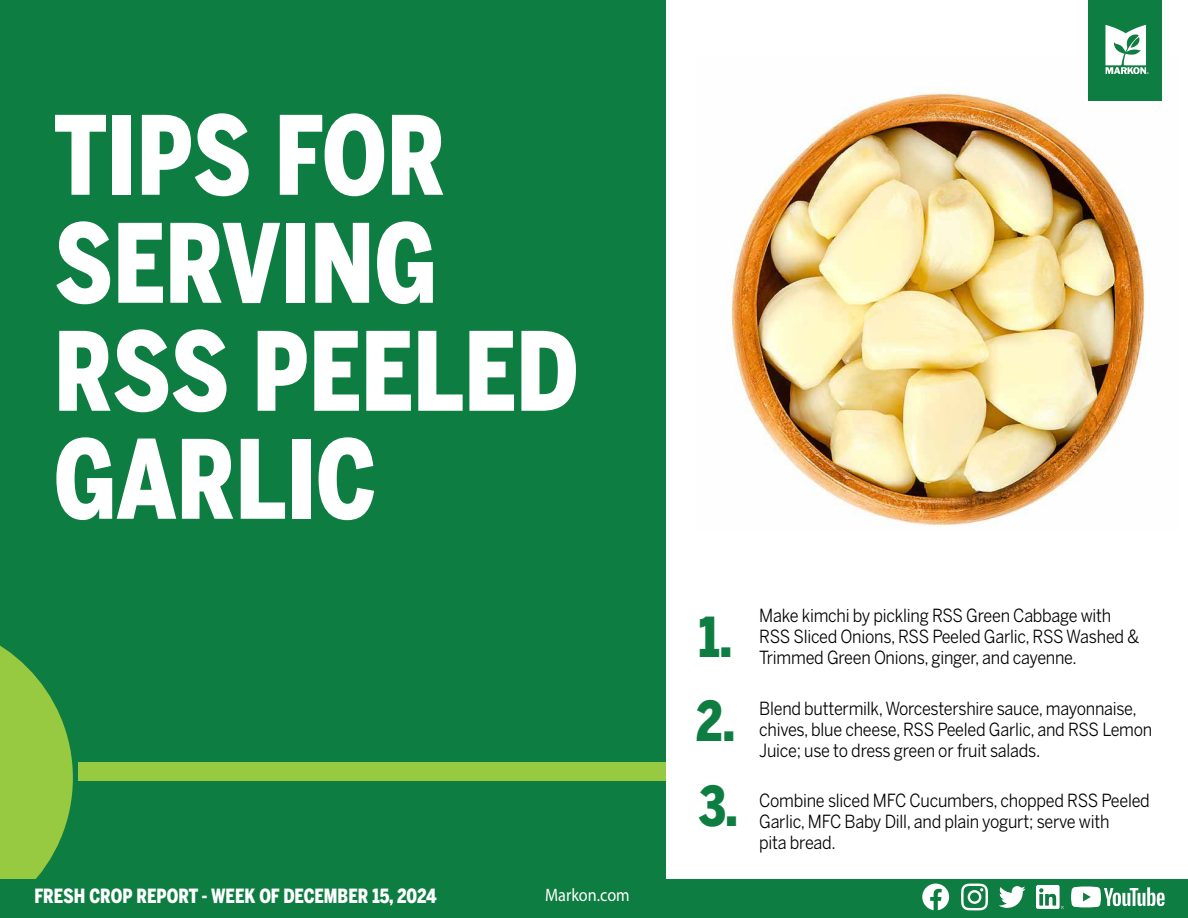
<style>
.page{position:relative;width:1188px;height:918px;background:#fff}
.page>*{position:absolute;margin:0;border:0;box-sizing:border-box;transform-origin:0 0}
.t1{font:900 108px/108px "Benton Sans Cond";color:#fff;scale:.9 1}
.t2{font:900 54.6px/84.6px "Benton Sans Cond";color:#0d7d41;text-align:justify;scale:.9 1}
.t3{font:900 19.5px "Benton Sans Cond";color:#fff;scale:.9 1}
.t4{font:18px/21px "Benton Sans";letter-spacing:-.015em;color:#000;scale:.9 1}
.t5{font:18px "Myriad Pro";color:#fff;scale:.9 1}
</style>
<div class="page">
<img style="left:731px;top:57px;width:431px;height:469px">
<div style="left:0;top:0;width:665px;height:918px;background:#0d7d41"></div>
<svg style="left:0;top:645px;width:73px;height:234px"></svg>
<div style="left:78px;top:763px;width:587px;height:18px;background:#97c941"></div>
<div style="left:0;top:879px;width:1188px;height:39px;background:#0d7d41"></div>
<svg style="left:922px;top:884px;width:27px;height:26px"></svg>
<svg style="left:961px;top:884px;width:27px;height:26px"></svg>
<svg style="left:999px;top:886px;width:27px;height:22px"></svg>
<img style="left:1036px;top:886px;width:27px;height:22px">
<svg style="left:1071px;top:887px;width:94px;height:20px"></svg>
<div style="left:1089px;top:0;width:73px;height:100px;background:#0d7d41"></div>
<svg style="left:1105px;top:25px;width:44px;height:48px"></svg>
<h1 class="t1" style="left:54px;top:101px;width:584px">TIPS FOR<br>SERVING<br>RSS PEELED<br>GARLIC</h1>
<p class="t3" style="left:34px;top:884px;width:449px">FRESH CROP REPORT - WEEK OF DECEMBER 15, 2024</p>
<p class="t5" style="left:545px;top:883px;width:96px">Markon.com</p>
<h2 class="t2" style="left:696px;top:594px;width:48px">1.<br>2.<br>3.</h2>
<p class="t4" style="left:759px;top:605px;width:424px">Make kimchi by pickling RSS Green Cabbage with<br>RSS Sliced Onions, RSS Peeled Garlic, RSS Washed &amp;<br>Trimmed Green Onions, ginger, and cayenne.</p>
<p class="t4" style="left:759px;top:697px;width:438px">Blend buttermilk, Worcestershire sauce, mayonnaise, chives, blue cheese, RSS Peeled Garlic, and RSS Lemon<br>Juice; use to dress green or fruit salads.</p>
<p class="t4" style="left:759px;top:790px;width:436px">Combine sliced MFC Cucumbers, chopped RSS Peeled<br>Garlic, MFC Baby Dill, and plain yogurt; serve with<br>pita bread.</p>
</div>
